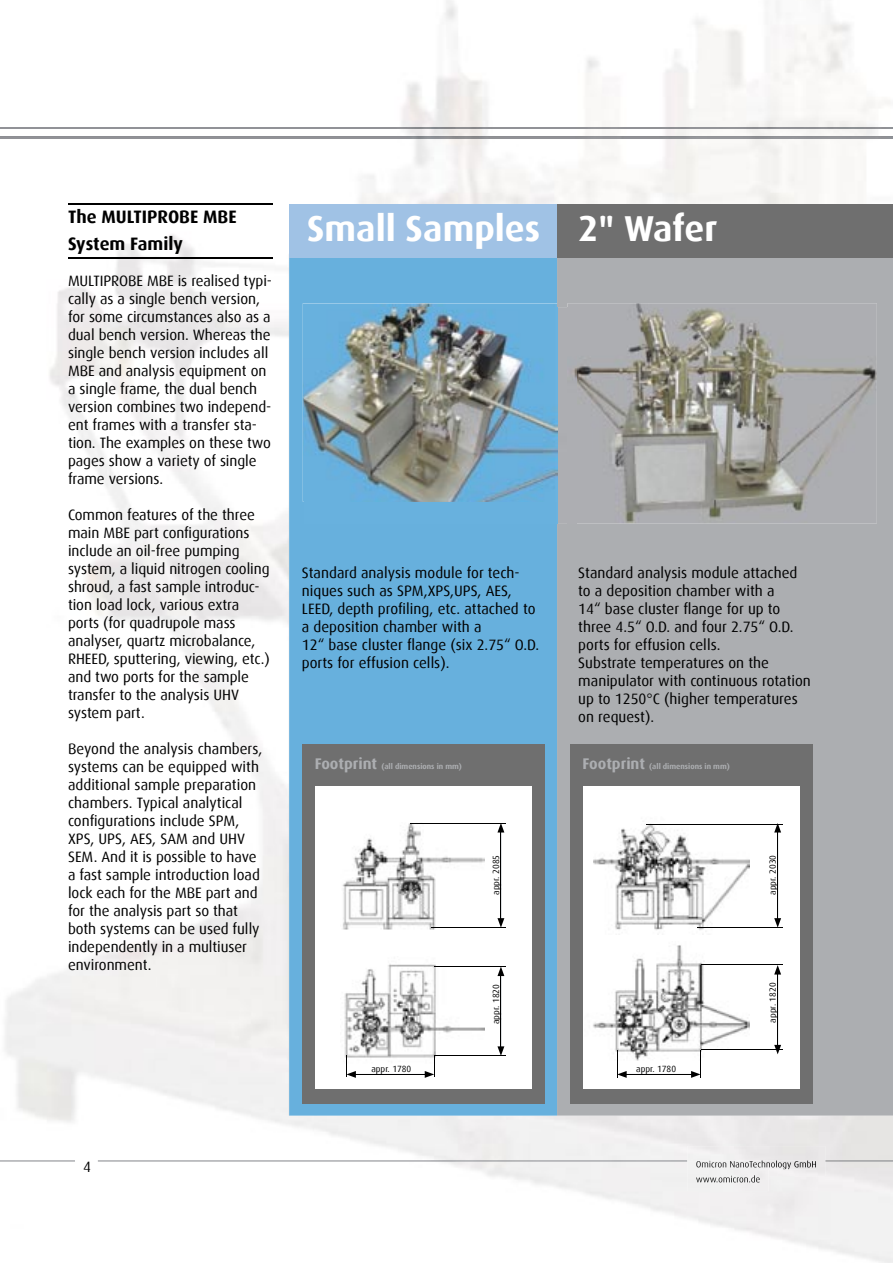
<style>
.page{position:relative;width:893px;height:1263px;background:#fff}
.page>*{position:absolute;margin:0;border:0;box-sizing:border-box;transform-origin:0 0}
.t1{font:700 36px "Dax";color:#fff}
.t2{font:700 18px/27px "Dax";color:#000}
.t3{font:15px/18px "Dax";letter-spacing:-.005em;color:#000}
.t4{font:9px "Dax";color:#000}
.t5{font:700 7.8px "Dax";color:#acaeb1}
.s1{font-size:15.45px}
</style>
<div class="page">
<img style="left:0;top:136px;width:314px;height:994px">
<img style="left:0;top:137px;width:893px;height:1px">
<hr style="left:0;top:127px;width:893px;height:2px;background:#919297">
<img style="left:687px;top:1161px;width:82px;height:30px">
<img style="left:696px;top:1160px;width:120px;height:9px">
<img style="left:696px;top:1161px;width:73px;height:8px">
<img style="left:696px;top:1175px;width:64px;height:7px">
<div style="left:557px;top:258px;width:336px;height:857px;background:#acaeb1"></div>
<div style="left:289px;top:258px;width:268px;height:857px;background:#67b0dd"></div>
<div style="left:289px;top:204px;width:604px;height:54px;background:#6f6f6f"></div>
<div style="left:289px;top:204px;width:268px;height:54px;background:#a0c2e5"></div>
<hr style="left:68px;top:203px;width:204px;height:2px;background:#000">
<hr style="left:68px;top:257px;width:204px;height:2px;background:#000">
<div style="left:557px;top:308px;width:19px;height:216px;background:#adaeb2"></div>
<div style="left:303px;top:303px;width:254px;height:221px;background:#68b1de"></div>
<img style="left:304px;top:308px;width:254px;height:194px">
<img style="left:567px;top:303px;width:310px;height:220px">
<div style="left:567px;top:308px;width:9px;height:215px;background:#adaeb2"></div>
<div style="left:302px;top:744px;width:242px;height:360px;background:#6f6f6f"></div>
<div style="left:315px;top:786px;width:216px;height:303px;background:#fff"></div>
<div style="left:570px;top:744px;width:242px;height:360px;background:#6f6f6f"></div>
<div style="left:583px;top:786px;width:216px;height:303px;background:#fff"></div>
<img style="left:593px;top:825px;width:156px;height:105px">
<img style="left:593px;top:945px;width:156px;height:116px">
<img style="left:344px;top:964px;width:141px;height:94px">
<hr style="left:353px;top:1074px;width:74px;height:1px;background:#000">
<svg style="left:346px;top:1056px;width:10px;height:22px"></svg>
<svg style="left:425px;top:1056px;width:10px;height:22px"></svg>
<hr style="left:434px;top:1055px;width:71px;height:1px;background:#000">
<hr style="left:434px;top:966px;width:71px;height:1px;background:#000">
<hr style="left:501px;top:974px;width:1px;height:75px;background:#000">
<svg style="left:497px;top:1046px;width:7px;height:9px"></svg>
<svg style="left:497px;top:967px;width:7px;height:9px"></svg>
<img style="left:342px;top:823px;width:143px;height:107px">
<hr style="left:431px;top:927px;width:74px;height:1px;background:#000">
<hr style="left:410px;top:823px;width:95px;height:1px;background:#000">
<hr style="left:501px;top:830px;width:1px;height:90px;background:#000">
<svg style="left:497px;top:918px;width:7px;height:9px"></svg>
<svg style="left:497px;top:824px;width:7px;height:8px"></svg>
<hr style="left:624px;top:1074px;width:69px;height:1px;background:#000">
<svg style="left:617px;top:1050px;width:10px;height:28px"></svg>
<svg style="left:691px;top:1050px;width:10px;height:28px"></svg>
<hr style="left:701px;top:1049px;width:81px;height:1px;background:#000">
<hr style="left:701px;top:964px;width:81px;height:1px;background:#000">
<hr style="left:777px;top:972px;width:1px;height:75px;background:#000">
<svg style="left:774px;top:1045px;width:7px;height:9px"></svg>
<svg style="left:774px;top:965px;width:7px;height:9px"></svg>
<hr style="left:697px;top:927px;width:85px;height:1px;background:#000">
<hr style="left:646px;top:824px;width:136px;height:1px;background:#000">
<hr style="left:777px;top:830px;width:1px;height:90px;background:#000">
<svg style="left:774px;top:918px;width:7px;height:9px"></svg>
<svg style="left:774px;top:823px;width:7px;height:9px"></svg>
<p class="t2" style="left:68px;top:203px;width:170px">The MULTIPROBE MBE<br>System Family</p>
<p class="t3" style="left:68px;top:272px;width:206px">MULTIPROBE MBE is realised typi&shy;cally as a single bench version, for some circumstances also as a dual bench version. Whereas the single bench version includes all<br>MBE and analysis equipment on a single frame, the dual bench version combines two independ&shy;ent frames with a transfer sta&shy;tion. The examples on these two pages show a variety of single frame versions.</p>
<p class="t3" style="left:68px;top:506px;width:203px">Common features of the three main MBE part configurations include an oil-free pumping system, a liquid nitrogen cooling shroud, a fast sample introduc&shy;tion load lock, various extra ports (for quadrupole mass analyser, quartz microbalance,<br>RHEED, sputtering, viewing, etc.) and two ports for the sample transfer to the analysis UHV system part.</p>
<p class="t3" style="left:68px;top:740px;width:196px">Beyond the analysis chambers, systems can be equipped with additional sample preparation chambers. Typical analytical configurations include SPM,<br>XPS, UPS, AES, SAM and UHV<br>SEM. And it is possible to have a fast sample introduction load lock each for the MBE part and for the analysis part so that both systems can be used fully independently in a multiuser environment.</p>
<h1 class="t1" style="left:307px;top:209px;width:412px">Small Samples 2" Wafer</h1>
<p class="t3" style="left:302px;top:564px;width:239px">Standard analysis module for tech&shy;niques such as SPM,XPS,UPS, AES, LEED, depth profiling, etc. attached to a deposition chamber with a<br>12“ base cluster flange (six 2.75“ O.D. ports for effusion cells).</p>
<p class="t3" style="left:578px;top:564px;width:234px">Standard analysis module attached to a deposition chamber with a<br>14“ base cluster flange for up to three 4.5“ O.D. and four 2.75“ O.D. ports for effusion cells.<br>Substrate temperatures on the manipulator with continuous rotation up to 1250°C (higher temperatures on request).</p>
<p class="t5" style="left:315px;top:762px;width:149px"><span class="s1">Footprint</span> (all dimensions in mm)</p>
<p class="t5" style="left:583px;top:762px;width:149px"><span class="s1">Footprint</span> (all dimensions in mm)</p>
<p class="t4" style="left:491px;top:895px;width:41px;rotate:-90deg">appr. 2085</p>
<p class="t4" style="left:371px;top:1064px;width:41px">appr. 1780</p>
<p class="t4" style="left:491px;top:1024px;width:41px;rotate:-90deg">appr. 1820</p>
<p class="t4" style="left:636px;top:1064px;width:41px">appr. 1780</p>
<p class="t4" style="left:768px;top:895px;width:41px;rotate:-90deg">appr. 2030</p>
<p class="t4" style="left:768px;top:1023px;width:41px;rotate:-90deg">appr. 1820</p>
<p class="t3" style="left:83px;top:1157px;width:9px">4</p>
</div>
